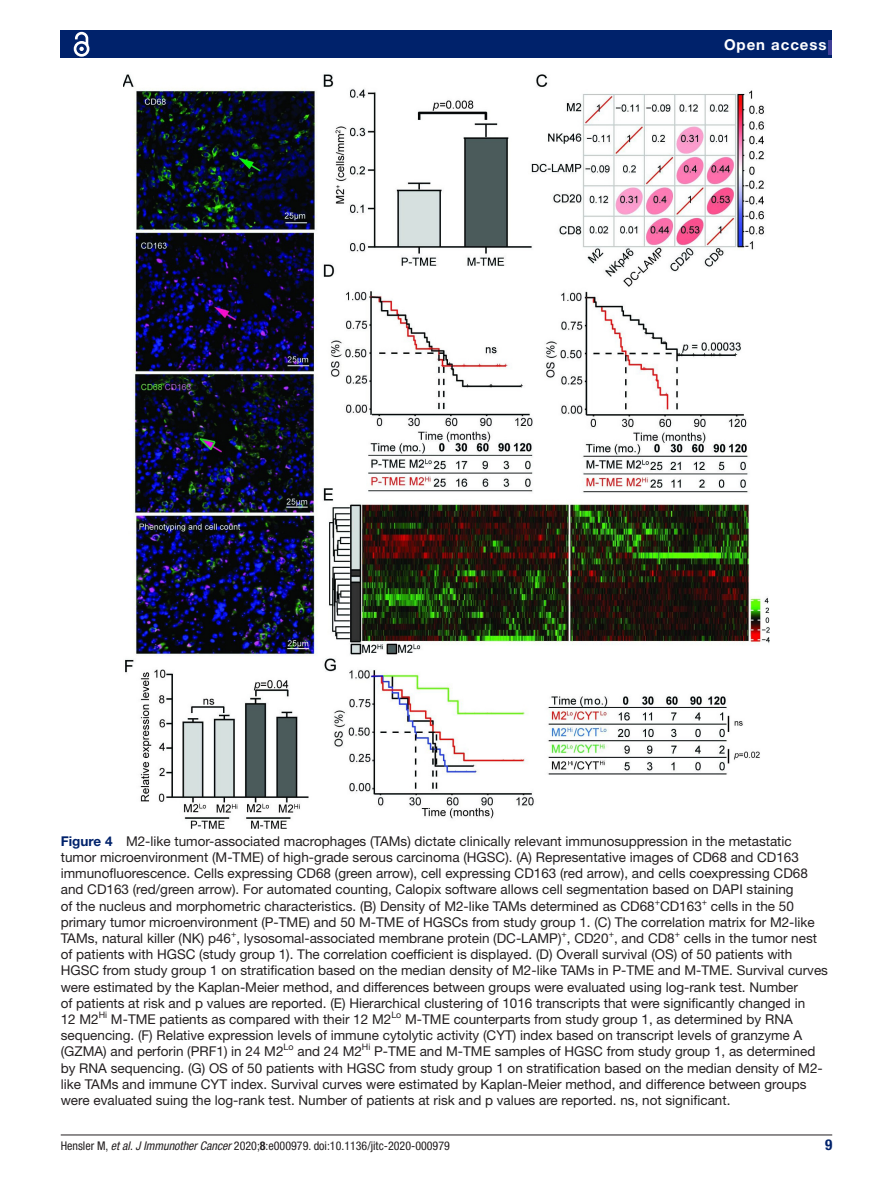
<style>
.page{position:relative;width:893px;height:1191px;background:#fff}
.page>*{position:absolute;margin:0;border:0;box-sizing:border-box;transform-origin:0 0}
.t1{font:700 15px "Helvetica Neue LT Std";letter-spacing:.065em;color:#fff}
.t2{font:700 condensed 15px "Helvetica Neue LT Std";color:#00226b}
.t3{font:13.5px/16.2px "Helvetica Neue LT Std";color:#231f20}
.t4{font:condensed 12px "Helvetica Neue LT Std";color:#231f20}
.t5{font:9px "Helvetica Neue LT Std";color:#231f20}
.s1{font-weight:700;color:#00226b}
.s2{font-style:italic}
.s3{font-weight:700}
</style>
<div class="page">
<hr style="left:61px;top:1134px;width:771px;height:1px;background:#231f20">
<div style="left:61px;top:31px;width:771px;height:27px;background:#00226b"></div>
<hr style="left:828px;top:40px;width:4px;height:15px;background:#414099">
<svg style="left:73px;top:31px;width:17px;height:26px"></svg>
<img style="left:124px;top:74px;width:645px;height:754px">
<p class="t1" style="left:724px;top:35px;width:104px">Open access</p>
<p class="t3" style="left:61px;top:832px;width:749px"><span class="s1">Figure 4</span> M2-like tumor-associated macrophages (TAMs) dictate clinically relevant immunosuppression in the metastatic tumor microenvironment (M-TME) of high-grade serous carcinoma (HGSC). (A) Representative images of CD68 and CD163 immunofluorescence. Cells expressing CD68 (green arrow), cell expressing CD163 (red arrow), and cells coexpressing CD68 and CD163 (red/green arrow). For automated counting, Calopix software allows cell segmentation based on DAPI staining of the nucleus and morphometric characteristics. (B) Density of M2-like TAMs determined as CD68 CD163</p>
<p class="t5" style="left:655px;top:896px;width:7px">+</p>
<p class="t5" style="left:702px;top:896px;width:7px">+</p>
<p class="t3" style="left:61px;top:897px;width:769px;text-indent:650px">cells in the 50 primary tumor microenvironment (P-TME) and 50 M-TME of HGSCs from study group 1. (C) The correlation matrix for M2-like TAMs, natural killer (NK) p46<sup>+</sup>, lysosomal-associated membrane protein (DC-LAMP)<sup>+</sup>, CD20<sup>+</sup>, and CD8<sup>+</sup> cells in the tumor nest of patients with HGSC (study group 1). The correlation coefficient is displayed. (D) Overall survival (OS) of 50 patients with HGSC from study group 1 on stratification based on the median density of M2-like TAMs in P-TME and M-TME. Survival curves were estimated by the Kaplan-Meier method, and differences between groups were evaluated using log-rank test. Number<br>of patients at risk and p values are reported. (E) Hierarchical clustering of 1016 transcripts that were significantly changed in<br>12 M2<sup>Hi</sup> M-TME patients as compared with their 12 M2</p>
<p class="t5" style="left:391px;top:1009px;width:12px">Lo</p>
<p class="t3" style="left:61px;top:1011px;width:743px;text-indent:344px">M-TME counterparts from study group 1, as determined by RNA sequencing. (F) Relative expression levels of immune cytolytic activity (CYT) index based on transcript levels of granzyme A (GZMA) and perforin (PRF1) in 24 M2</p>
<p class="t5" style="left:284px;top:1041px;width:12px">Lo</p>
<p class="t3" style="left:297px;top:1043px;width:66px">and 24 M2</p>
<p class="t5" style="left:362px;top:1041px;width:10px">Hi</p>
<p class="t3" style="left:61px;top:1043px;width:763px;text-indent:313px">P-TME and M-TME samples of HGSC from study group 1, as determined by RNA sequencing. (G) OS of 50 patients with HGSC from study group 1 on stratification based on the median density of M2- like TAMs and immune CYT index. Survival curves were estimated by Kaplan-Meier method, and difference between groups were evaluated suing the log-rank test. Number of patients at risk and p values are reported. ns, not significant.</p>
<p class="t4" style="left:61px;top:1138px;width:391px">Hensler M, <span class="s2">et al</span>. <span class="s2">J Immunother Cancer</span> 2020;<span class="s3">8</span>:e000979. doi:10.1136/jitc-2020-000979</p>
<p class="t2" style="left:825px;top:1135px;width:9px">9</p>
</div>
